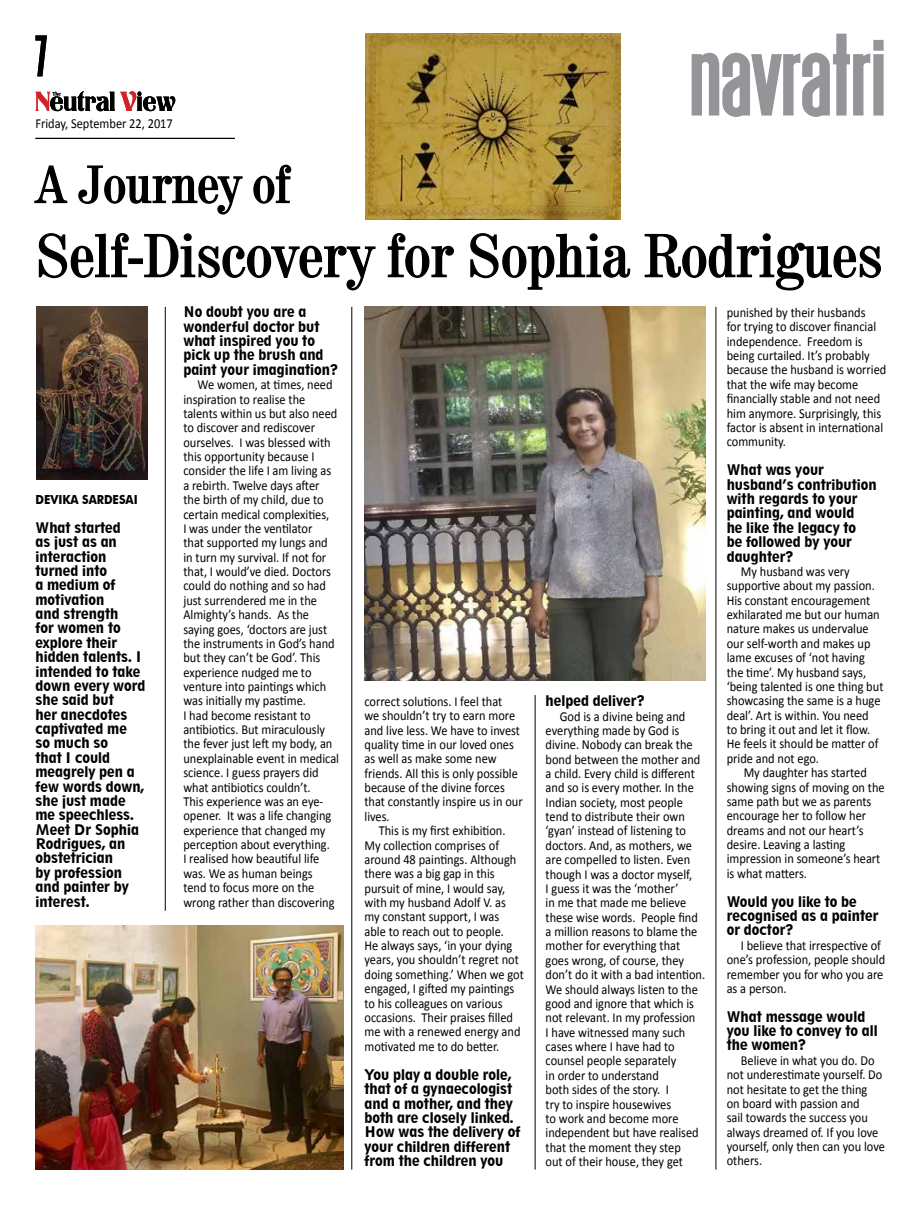
<style>
.page{position:relative;width:922px;height:1205px;background:#fff}
.page>*{position:absolute;margin:0;border:0;box-sizing:border-box;transform-origin:0 0}
.t1{font:125px "Deutschlander";color:#939598}
.t2{font:62.5px "Deutschlander";color:#000}
.t3{font:condensed 60px "Century 725 BT";color:#000;scale:1.05 1}
.t4{font:condensed 51.88px "Century 725 BT";color:#000;scale:1.05 1}
.t5{font:13.75px/14.4px "Calibri";color:#000;scale:.9 1}
.t6{font:800 condensed 13.75px/14.4px "Geometric 212 BT";color:#000}
.t7{font:700 12.5px "Futura BT";color:#000;scale:.9 1}
</style>
<div class="page">
<hr style="left:35px;top:138px;width:200px;height:1px;background:#000">
<svg style="left:35px;top:91px;width:140px;height:20px"></svg>
<svg style="left:34px;top:165px;width:34px;height:39px"></svg>
<svg style="left:78px;top:165px;width:165px;height:50px"></svg>
<svg style="left:253px;top:164px;width:39px;height:40px"></svg>
<svg style="left:38px;top:233px;width:92px;height:46px"></svg>
<div style="left:128px;top:258px;width:15px;height:6px;border:1px solid #000"></div>
<svg style="left:144px;top:233px;width:232px;height:58px"></svg>
<svg style="left:387px;top:233px;width:67px;height:45px"></svg>
<svg style="left:470px;top:233px;width:160px;height:57px"></svg>
<svg style="left:644px;top:233px;width:237px;height:78px"></svg>
<img style="left:364px;top:307px;width:341px;height:374px">
<hr style="left:165px;top:307px;width:1px;height:604px;background:#000">
<hr style="left:351px;top:307px;width:1px;height:862px;background:#000">
<hr style="left:534px;top:695px;width:1px;height:474px;background:#000">
<hr style="left:715px;top:307px;width:1px;height:862px;background:#000">
<img style="left:36px;top:307px;width:111px;height:173px">
<img style="left:35px;top:925px;width:308px;height:244px">
<img style="left:365px;top:33px;width:255px;height:186px">
<h2 class="t2" style="left:35px;top:24px;width:14px">7</h2>
<h1 class="t1" style="left:691px;top:11px;width:196px">navratri</h1>
<p class="t5" style="left:35px;top:115px;width:154px">Friday, September 22, 2017</p>
<h3 class="t4" style="left:35px;top:153px;width:244px">A Journey of</h3>
<h3 class="t3" style="left:35px;top:219px;width:808px">Self-Discovery for Sophia Rodrigues</h3>
<p class="t7" style="left:35px;top:492px;width:115px">DEVIKA SARDESAI</p>
<p class="t6" style="left:35px;top:520px;width:111px">What started<br>as just as an interaction turned into<br>a medium of motivation<br>and strength<br>for women to explore their hidden talents. I intended to take down every word she said but<br>her anecdotes captivated me<br>so much so<br>that I could meagrely pen a few words down, she just made me speechless.<br>Meet Dr Sophia<br>Rodrigues, an obstetrician<br>by profession and painter by interest.</p>
<p class="t6" style="left:183px;top:305px;width:156px">No doubt you are a wonderful doctor but what inspired you to pick up the brush and paint your imagination?</p>
<p class="t5" style="left:183px;top:377px;width:174px;text-indent:14px">We women, at times, need inspiration to realise the talents within us but also need to discover and rediscover ourselves. I was blessed with this opportunity because I consider the life I am living as a rebirth. Twelve days after the birth of my child, due to certain medical complexities,<br>I was under the ventilator<br>that supported my lungs and in turn my survival. If not for that, I would’ve died. Doctors could do nothing and so had just surrendered me in the<br>Almighty’s hands. As the saying goes, ‘doctors are just the instruments in God’s hand but they can’t be God’. This experience nudged me to venture into paintings which was initially my pastime.<br>I had become resistant to antibiotics. But miraculously the fever just left my body, an unexplainable event in medical science. I guess prayers did what antibiotics couldn’t.<br>This experience was an eye&shy;opener. It was a life changing experience that changed my perception about everything.<br>I realised how beautiful life was. We as human beings tend to focus more on the wrong rather than discovering</p>
<p class="t5" style="left:364px;top:693px;width:177px">correct solutions. I feel that<br>we shouldn’t try to earn more and live less. We have to invest quality time in our loved ones as well as make some new friends. All this is only possible because of the divine forces that constantly inspire us in our lives.</p>
<p class="t5" style="left:364px;top:823px;width:178px;text-indent:14px">This is my first exhibition.<br>My collection comprises of around 48 paintings. Although there was a big gap in this pursuit of mine, I would say, with my husband Adolf V. as my constant support, I was able to reach out to people.<br>He always says, ‘in your dying years, you shouldn’t regret not doing something.’ When we got engaged, I gifted my paintings to his colleagues on various occasions. Their praises filled me with a renewed energy and motivated me to do better.</p>
<p class="t6" style="left:364px;top:1067px;width:157px">You play a double role, that of a gynaecologist and a mother, and they both are closely linked.<br>How was the delivery of your children different from the children you</p>
<p class="t6" style="left:545px;top:693px;width:101px">helped deliver?</p>
<p class="t5" style="left:545px;top:708px;width:179px;text-indent:14px">God is a divine being and everything made by God is divine. Nobody can break the bond between the mother and a child. Every child is different and so is every mother. In the<br>Indian society, most people tend to distribute their own ‘gyan’ instead of listening to doctors. And, as mothers, we are compelled to listen. Even though I was a doctor myself,<br>I guess it was the ‘mother’<br>in me that made me believe these wise words. People find a million reasons to blame the mother for everything that goes wrong, of course, they don’t do it with a bad intention.<br>We should always listen to the good and ignore that which is not relevant. In my profession<br>I have witnessed many such cases where I have had to counsel people separately<br>in order to understand<br>both sides of the story. I<br>try to inspire housewives<br>to work and become more independent but have realised that the moment they step<br>out of their house, they get</p>
<p class="t5" style="left:726px;top:305px;width:179px">punished by their husbands<br>for trying to discover financial independence. Freedom is being curtailed. It’s probably because the husband is worried that the wife may become financially stable and not need him anymore. Surprisingly, this factor is absent in international community.</p>
<p class="t6" style="left:726px;top:463px;width:151px">What was your husband’s contribution with regards to your painting, and would<br>he like the legacy to<br>be followed by your daughter?</p>
<p class="t5" style="left:726px;top:564px;width:176px;text-indent:14px">My husband was very supportive about my passion.<br>His constant encouragement exhilarated me but our human nature makes us undervalue our self-worth and makes up lame excuses of ‘not having the time’. My husband says, ‘being talented is one thing but showcasing the same is a huge deal’. Art is within. You need<br>to bring it out and let it flow.<br>He feels it should be matter of pride and not ego.</p>
<p class="t5" style="left:726px;top:765px;width:177px;text-indent:17px">My daughter has started showing signs of moving on the same path but we as parents encourage her to follow her dreams and not our heart’s desire. Leaving a lasting impression in someone’s heart is what matters.</p>
<p class="t6" style="left:726px;top:894px;width:153px">Would you like to be recognised as a painter or doctor?</p>
<p class="t5" style="left:726px;top:937px;width:178px;text-indent:14px">I believe that irrespective of one’s profession, people should remember you for who you are as a person.</p>
<p class="t6" style="left:726px;top:1009px;width:153px">What message would you like to convey to all the women?</p>
<p class="t5" style="left:726px;top:1052px;width:177px;text-indent:14px">Believe in what you do. Do not underestimate yourself. Do not hesitate to get the thing<br>on board with passion and<br>sail towards the success you always dreamed of. If you love yourself, only then can you love others.</p>
</div>
